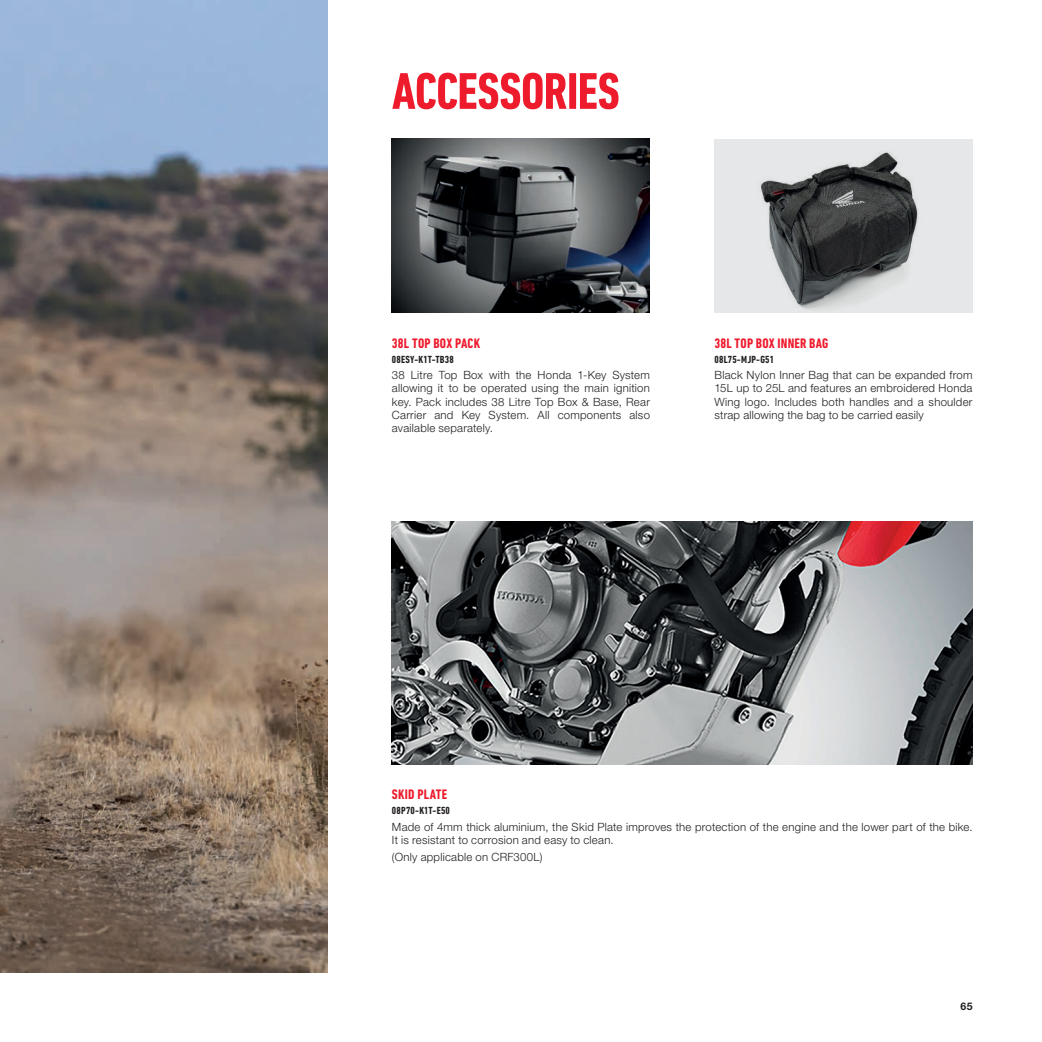
<style>
.page{position:relative;width:1042px;height:1042px;background:#fff}
.page>*{position:absolute;margin:0;border:0;box-sizing:border-box;transform-origin:0 0}
.Títulos_DIN{font:700 condensed 52.5px "DIN Next LT Pro";letter-spacing:-.01em;color:#ee1b2d}
.Acessorio_Nome{font:700 condensed 14px "DIN Next LT Pro";letter-spacing:.015em;color:#ee1b2d}
.Produto_Descricao{font:300 11.38px/13.1px "Helvetica Neue LT Pro";letter-spacing:.02em;color:#231f20;text-align:justify}
.Produto_Codigo{font:700 condensed 10.5px "DIN Next LT Pro";letter-spacing:.02em;color:#231f20}
.t1{font:700 10.5px "Helvetica Neue LT Pro";color:#231f20}
</style>
<div class="page">
<img style="left:392px;top:521px;width:580px;height:243px">
<img style="left:392px;top:139px;width:258px;height:174px">
<img style="left:0;top:0;width:327px;height:972px">
<img style="left:714px;top:139px;width:258px;height:174px">
<p class="Títulos_DIN" style="left:392px;top:61px;width:229px">ACCESSORIES</p>
<p class="Acessorio_Nome" style="left:392px;top:335px;width:90px">38L TOP BOX PACK</p>
<p class="Produto_Codigo" style="left:392px;top:353px;width:63px">08ESY-K1T-TB38</p>
<p class="Produto_Descricao" style="left:392px;top:368px;width:259px">38 Litre Top Box with the Honda 1-Key System allowing it to be operated using the main ignition key. Pack includes 38 Litre Top Box &amp; Base, Rear Carrier and Key System. All components also available separately.</p>
<p class="Acessorio_Nome" style="left:714px;top:335px;width:116px">38L TOP BOX INNER BAG</p>
<p class="Produto_Codigo" style="left:714px;top:353px;width:61px">08L75-MJP-G51</p>
<p class="Produto_Descricao" style="left:714px;top:368px;width:259px">Black Nylon Inner Bag that can be expanded from 15L up to 25L and features an embroidered Honda Wing logo. Includes both handles and a shoulder strap allowing the bag to be carried easily</p>
<p class="Acessorio_Nome" style="left:392px;top:787px;width:57px">SKID PLATE</p>
<p class="Produto_Codigo" style="left:392px;top:804px;width:59px">08P70-K1T-E50</p>
<p class="Produto_Descricao" style="left:392px;top:820px;width:582px">Made of 4mm thick aluminium, the Skid Plate improves the protection of the engine and the lower part of the bike.<br>It is resistant to corrosion and easy to clean.</p>
<p class="Produto_Descricao" style="left:392px;top:849px;width:152px">(Only applicable on CRF300L)</p>
<p class="t1" style="left:960px;top:1000px;width:14px">65</p>
</div>
